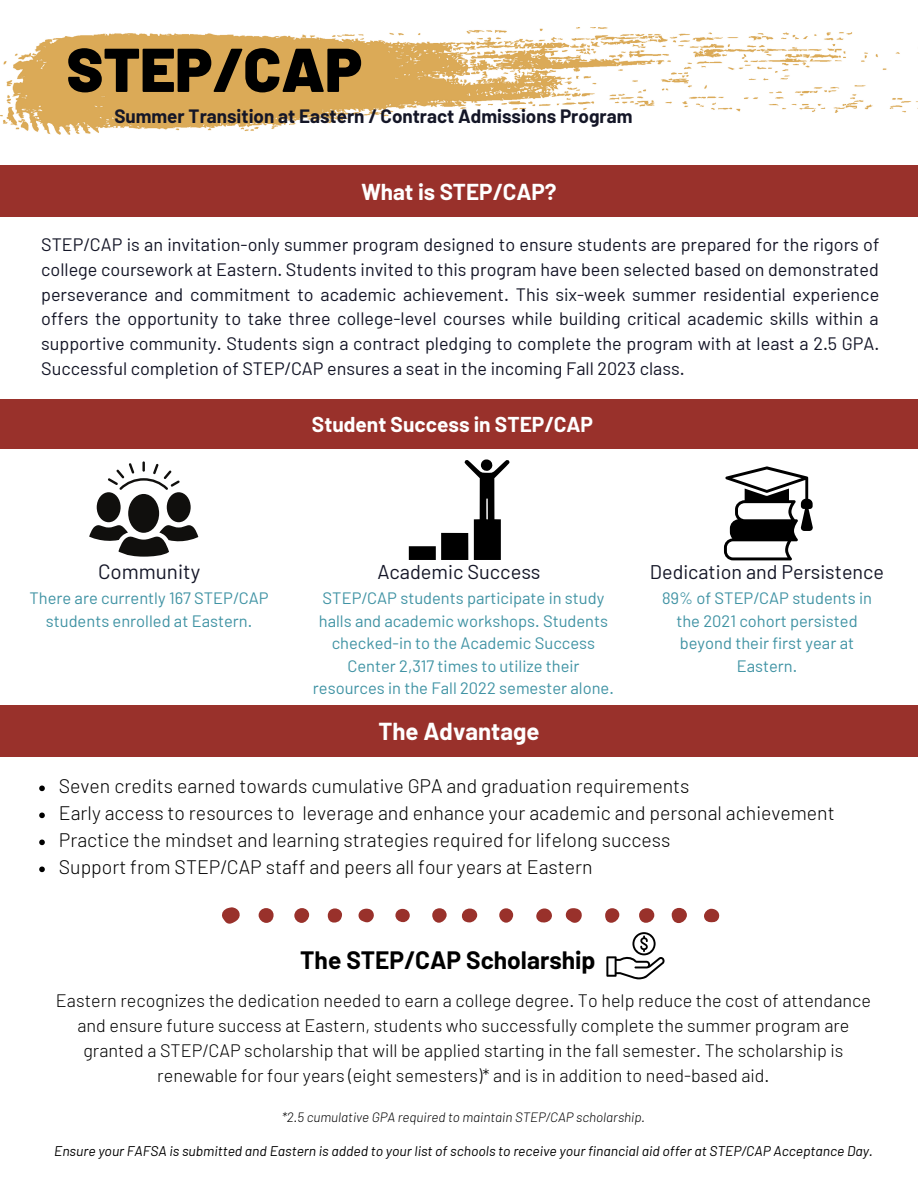
<style>
.page{position:relative;width:918px;height:1188px;background:#fff}
.page>*{position:absolute;margin:0;border:0;box-sizing:border-box;transform-origin:0 0}
.t1{font:900 61.8px "Barlow";color:#000}
.t2{font:700 24.6px "Barlow";color:#000}
.t3{font:700 24px "Barlow";color:#fff}
.t4{font:700 22.5px "Barlow";color:#fff}
.t5{font:700 21px "Barlow";color:#fff}
.t6{font:20.7px "Barlow";color:#141627}
.t7{font:19.95px "Barlow";color:#141627}
.t8{font:19.8px "Barlow";color:#141627}
.t9{font:300 19.5px/27px "Barlow";color:#000}
.t10{font:700 18.9px "Barlow";color:#141627}
.t11{font:18px/24.8px "Barlow";color:#141627;text-align:justify}
.t12{font:300 18px/25px "Barlow";color:#000;text-align:center}
.t13{font:16.5px/22.5px "Barlow";color:#4093a4;text-align:center}
.t14{font:italic 13.95px "Barlow";color:#000}
.t15{font:italic 300 13.5px "Barlow";color:#000}
</style>
<div class="page">
<div style="left:0;top:165px;width:918px;height:52px;background:#99312b"></div>
<div style="left:0;top:400px;width:918px;height:49px;background:#99312b"></div>
<svg style="left:108px;top:461px;width:72px;height:29px"></svg>
<div style="left:128px;top:494px;width:31px;height:39px;background:#100f0d;border-radius:50%"></div>
<div style="left:97px;top:492px;width:24px;height:30px;background:#100f0d;border-radius:50%"></div>
<div style="left:167px;top:492px;width:24px;height:30px;background:#100f0d;border-radius:50%"></div>
<svg style="left:89px;top:523px;width:109px;height:34px"></svg>
<img style="left:0;top:28px;width:918px;height:107px">
<svg style="left:409px;top:459px;width:101px;height:101px"></svg>
<svg style="left:724px;top:466px;width:89px;height:94px"></svg>
<div style="left:0;top:705px;width:918px;height:52px;background:#99312b"></div>
<svg style="left:606px;top:932px;width:59px;height:47px"></svg>
<svg style="left:222px;top:907px;width:18px;height:17px"></svg>
<svg style="left:565px;top:908px;width:17px;height:15px"></svg>
<div style="left:671px;top:908px;width:16px;height:15px;background:#99312b;border-radius:50%"></div>
<div style="left:639px;top:908px;width:15px;height:15px;background:#99312b;border-radius:7px"></div>
<div style="left:259px;top:908px;width:15px;height:15px;background:#99312b;border-radius:50%"></div>
<svg style="left:536px;top:908px;width:16px;height:15px"></svg>
<div style="left:294px;top:908px;width:15px;height:15px;background:#99312b;border-radius:50%"></div>
<div style="left:462px;top:908px;width:15px;height:15px;background:#99312b;border-radius:50%"></div>
<svg style="left:358px;top:909px;width:16px;height:14px"></svg>
<div style="left:605px;top:908px;width:14px;height:15px;background:#99312b;border-radius:7px"></div>
<svg style="left:704px;top:909px;width:16px;height:14px"></svg>
<div style="left:432px;top:908px;width:15px;height:15px;background:#99312b;border-radius:50%"></div>
<svg style="left:328px;top:908px;width:14px;height:15px"></svg>
<svg style="left:499px;top:908px;width:14px;height:15px"></svg>
<div style="left:395px;top:909px;width:15px;height:13px;background:#99312b;border-radius:50%"></div>
<svg style="left:39px;top:786px;width:6px;height:5px"></svg>
<svg style="left:39px;top:813px;width:6px;height:5px"></svg>
<svg style="left:39px;top:840px;width:6px;height:5px"></svg>
<svg style="left:39px;top:867px;width:6px;height:5px"></svg>
<h1 class="t1" style="left:67px;top:30px;width:297px">STEP/CAP</h1>
<p class="t10" style="left:114px;top:104px;width:520px">Summer Transition at Eastern / Contract Admissions Program</p>
<p class="t4" style="left:361px;top:178px;width:197px">What is STEP/CAP?</p>
<p class="t11" style="left:41px;top:231px;width:840px">STEP/CAP is an invitation-only summer program designed to ensure students are prepared for the rigors of college coursework at Eastern. Students invited to this program have been selected based on demonstrated perseverance and commitment to academic achievement. This six-week summer residential experience offers the opportunity to take three college-level courses while building critical academic skills within a supportive community. Students sign a contract pledging to complete the program with at least a 2.5 GPA.<br>Successful completion of STEP/CAP ensures a seat in the incoming Fall 2023 class.</p>
<p class="t5" style="left:312px;top:411px;width:283px">Student Success in STEP/CAP</p>
<p class="t6" style="left:98px;top:558px;width:104px">Community</p>
<p class="t13" style="left:29px;top:586px;width:241px">There are currently 167 STEP/CAP students enrolled at Eastern.</p>
<p class="t7" style="left:377px;top:559px;width:165px">Academic Success</p>
<p class="t8" style="left:650px;top:560px;width:236px">Dedication and Persistence</p>
<p class="t13" style="left:313px;top:586px;width:303px">STEP/CAP students participate in study halls and academic workshops. Students checked-in to the Academic Success Center 2,317 times to utilize their resources in the Fall 2022 semester alone.</p>
<h3 class="t3" style="left:378px;top:716px;width:163px">The Advantage</h3>
<p class="t13" style="left:662px;top:586px;width:211px">89% of STEP/CAP students in the 2021 cohort persisted beyond their first year at<br>Eastern.</p>
<p class="t9" style="left:59px;top:772px;width:777px">Seven credits earned towards cumulative GPA and graduation requirements<br>Early access to resources to leverage and enhance your academic and personal achievement Practice the mindset and learning strategies required for lifelong success<br>Support from STEP/CAP staff and peers all four years at Eastern</p>
<h2 class="t2" style="left:300px;top:945px;width:297px">The STEP/CAP Scholarship</h2>
<p class="t12" style="left:56px;top:987px;width:816px">Eastern recognizes the dedication needed to earn a college degree. To help reduce the cost of attendance and ensure future success at Eastern, students who successfully complete the summer program are granted a STEP/CAP scholarship that will be applied starting in the fall semester. The scholarship is renewable for four years (eight semesters)* and is in addition to need-based aid.</p>
<p class="t15" style="left:282px;top:1109px;width:365px">*2.5 cumulative GPA required to maintain STEP/CAP scholarship.</p>
<p class="t14" style="left:54px;top:1142px;width:820px">Ensure your FAFSA is submitted and Eastern is added to your list of schools to receive your financial aid offer at STEP/CAP Acceptance Day.</p>
</div>
